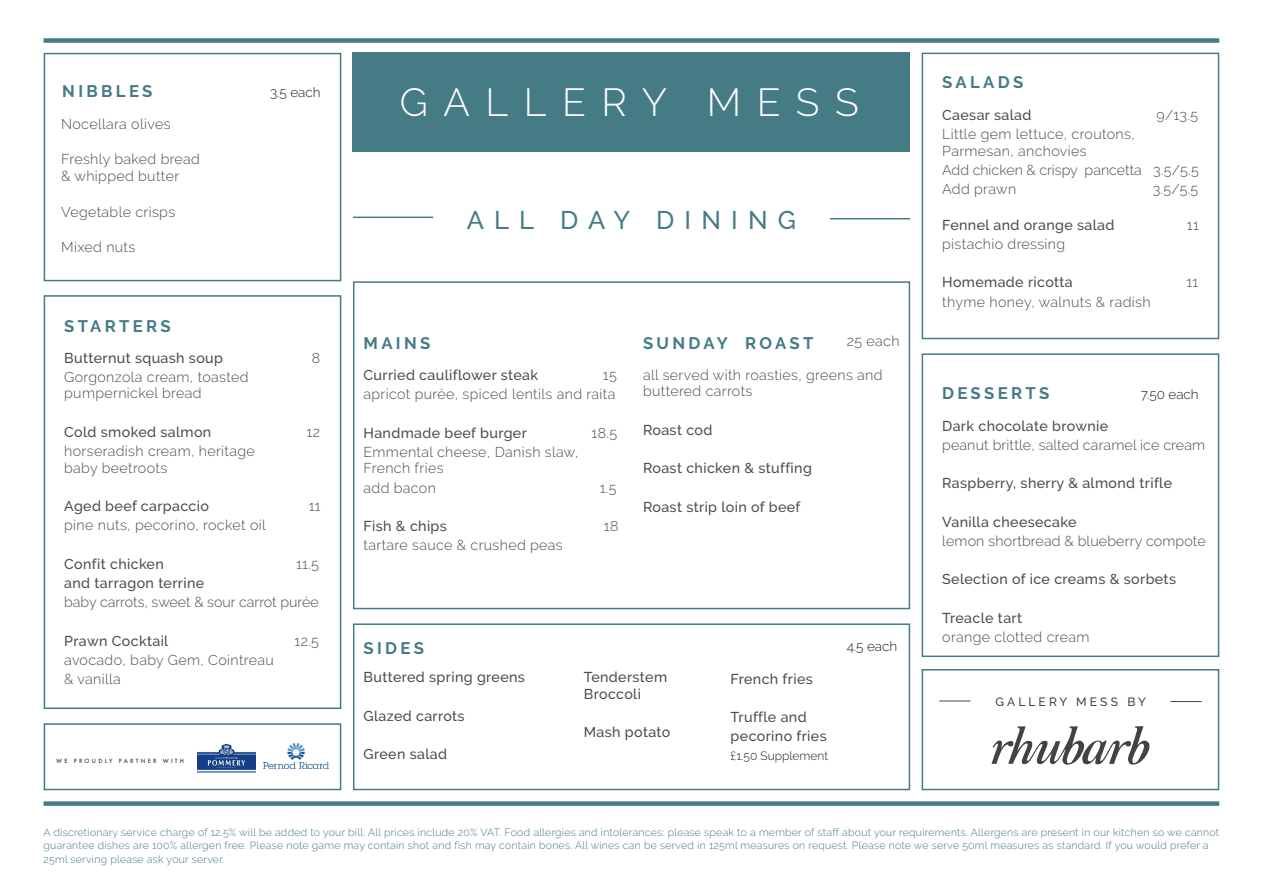
<style>
.page{position:relative;width:1263px;height:893px;background:#fff}
.page>*{position:absolute;margin:0;border:0;box-sizing:border-box;transform-origin:0 0}
.t1{font:300 39px "Raleway";letter-spacing:.4em;color:#fff}
.t2{font:500 25.5px "Raleway";letter-spacing:.4em;color:#447b85}
.t3{font:700 16.65px "Raleway";letter-spacing:.2em;color:#447b85}
.t4{font:300 14.25px/16.5px "Raleway";letter-spacing:.025em;color:#4b4c4d}
.t5{font:500 14.25px/16.5px "Raleway";letter-spacing:.025em;color:#4b4c4d}
.t6{font:300 14.25px "Raleway";color:#4b4c4d}
.t7{font:300 13.5px "Raleway";color:#231f20}
.t8{font:300 12px "Raleway";color:#231f20}
.t9{font:500 12px "Raleway";letter-spacing:.26em;color:#231f20}
.t10{font:300 10.5px/13.5px "Raleway";letter-spacing:.025em;color:#447b85}
.t11{font:500 5.7px "Futura";letter-spacing:.4em;color:#3f3f3f}
</style>
<div class="page">
<hr style="left:353px;top:217px;width:80px;height:1px;background:#447b85">
<hr style="left:830px;top:218px;width:80px;height:1px;background:#447b85">
<div style="left:44px;top:53px;width:297px;height:228px;border:2px solid #447b85"></div>
<div style="left:922px;top:53px;width:297px;height:286px;border:2px solid #447b85"></div>
<div style="left:44px;top:295px;width:297px;height:414px;border:2px solid #447b85"></div>
<div style="left:44px;top:723px;width:297px;height:67px;border:2px solid #447b85"></div>
<div style="left:922px;top:353px;width:297px;height:304px;border:2px solid #447b85"></div>
<div style="left:922px;top:669px;width:297px;height:121px;border:2px solid #447b85"></div>
<div style="left:353px;top:281px;width:557px;height:328px;border:2px solid #447b85"></div>
<div style="left:353px;top:623px;width:557px;height:167px;border:2px solid #447b85"></div>
<div style="left:353px;top:53px;width:557px;height:99px;background:#447b85"></div>
<div style="left:44px;top:38px;width:1175px;height:5px;background:#447b85"></div>
<div style="left:44px;top:801px;width:1175px;height:5px;background:#447b85"></div>
<img style="left:264px;top:743px;width:65px;height:25px">
<img style="left:198px;top:743px;width:58px;height:30px">
<hr style="left:939px;top:701px;width:31px;height:1px;background:#231f20">
<hr style="left:1170px;top:701px;width:31px;height:1px;background:#231f20">
<svg style="left:991px;top:726px;width:159px;height:39px"></svg>
<p class="t3" style="left:62px;top:82px;width:92px">NIBBLES</p>
<p class="t7" style="left:270px;top:85px;width:52px">3.5 each</p>
<p class="t4" style="left:61px;top:115px;width:111px">Nocellara olives</p>
<p class="t4" style="left:61px;top:151px;width:140px">Freshly baked bread &amp; whipped butter</p>
<p class="t4" style="left:61px;top:203px;width:115px">Vegetable crisps</p>
<p class="t4" style="left:61px;top:239px;width:76px">Mixed nuts</p>
<p class="t3" style="left:64px;top:316px;width:108px">STARTERS</p>
<p class="t5" style="left:64px;top:349px;width:160px">Butternut squash soup</p>
<p class="t4" style="left:312px;top:349px;width:10px">8</p>
<p class="t4" style="left:64px;top:368px;width:186px">Gorgonzola cream, toasted pumpernickel bread</p>
<p class="t5" style="left:64px;top:423px;width:149px">Cold smoked salmon</p>
<p class="t4" style="left:306px;top:423px;width:15px">12</p>
<p class="t4" style="left:64px;top:443px;width:192px">horseradish cream, heritage baby beetroots</p>
<p class="t5" style="left:64px;top:498px;width:146px">Aged beef carpaccio</p>
<p class="t4" style="left:309px;top:498px;width:13px">11</p>
<p class="t4" style="left:64px;top:517px;width:203px">pine nuts, pecorino, rocket oil</p>
<p class="t5" style="left:64px;top:555px;width:101px">Confit chicken</p>
<p class="t4" style="left:296px;top:555px;width:24px">11.5</p>
<p class="t5" style="left:64px;top:575px;width:142px">and tarragon terrine</p>
<p class="t6" style="left:64px;top:594px;width:256px">baby carrots, sweet &amp; sour carrot purée</p>
<p class="t5" style="left:64px;top:632px;width:106px">Prawn Cocktail</p>
<p class="t4" style="left:295px;top:632px;width:26px">12.5</p>
<p class="t4" style="left:64px;top:651px;width:211px">avocado, baby Gem, Cointreau</p>
<p class="t4" style="left:64px;top:671px;width:58px">&amp; vanilla</p>
<p class="t11" style="left:56px;top:756px;width:129px">WE PROUDLY PARTNER WITH</p>
<p class="t1" style="left:400px;top:79px;width:461px">GALLERY MESS</p>
<p class="t2" style="left:467px;top:205px;width:331px">ALL DAY DINING</p>
<p class="t4" style="left:847px;top:333px;width:54px">25 each</p>
<p class="t3" style="left:364px;top:333px;width:68px">MAINS</p>
<p class="t3" style="left:643px;top:333px;width:172px">SUNDAY ROAST</p>
<p class="t5" style="left:364px;top:367px;width:176px">Curried cauliflower steak</p>
<p class="t4" style="left:603px;top:367px;width:15px">15</p>
<p class="t4" style="left:364px;top:386px;width:253px">apricot purée, spiced lentils and raita</p>
<p class="t5" style="left:364px;top:424px;width:165px">Handmade beef burger</p>
<p class="t4" style="left:592px;top:424px;width:27px">18.5</p>
<p class="t4" style="left:364px;top:443px;width:216px">Emmental cheese, Danish slaw,<br>French fries</p>
<p class="t4" style="left:364px;top:479px;width:74px">add bacon</p>
<p class="t4" style="left:600px;top:479px;width:18px">1.5</p>
<p class="t5" style="left:364px;top:518px;width:85px">Fish &amp; chips</p>
<p class="t4" style="left:604px;top:518px;width:16px">18</p>
<p class="t4" style="left:364px;top:537px;width:201px">tartare sauce &amp; crushed peas</p>
<p class="t4" style="left:643px;top:367px;width:241px">all served with roasties, greens and buttered carrots</p>
<p class="t5" style="left:643px;top:422px;width:71px">Roast cod</p>
<p class="t5" style="left:643px;top:460px;width:170px">Roast chicken &amp; stuffing</p>
<p class="t5" style="left:643px;top:498px;width:159px">Roast strip loin of beef</p>
<p class="t3" style="left:364px;top:638px;width:62px">SIDES</p>
<p class="t7" style="left:847px;top:638px;width:52px">4.5 each</p>
<p class="t5" style="left:364px;top:669px;width:163px">Buttered spring greens</p>
<p class="t5" style="left:364px;top:708px;width:103px">Glazed carrots</p>
<p class="t5" style="left:364px;top:746px;width:85px">Green salad</p>
<p class="t5" style="left:584px;top:669px;width:85px">Tenderstem<br>Broccoli</p>
<p class="t5" style="left:584px;top:724px;width:88px">Mash potato</p>
<p class="t5" style="left:731px;top:670px;width:84px">French fries</p>
<p class="t5" style="left:731px;top:709px;width:78px">Truffle and</p>
<p class="t5" style="left:731px;top:728px;width:98px">pecorino fries</p>
<p class="t8" style="left:731px;top:749px;width:99px">£1.50 Supplement</p>
<p class="t3" style="left:942px;top:73px;width:83px">SALADS</p>
<p class="t5" style="left:942px;top:107px;width:91px">Caesar salad</p>
<p class="t4" style="left:1156px;top:107px;width:43px">9/13.5</p>
<p class="t4" style="left:942px;top:126px;width:194px">Little gem lettuce, croutons,<br>Parmesan, anchovies</p>
<p class="t6" style="left:942px;top:161px;width:258px">Add chicken &amp; crispy pancetta 3.5/5.5</p>
<p class="t4" style="left:942px;top:181px;width:76px">Add prawn</p>
<p class="t4" style="left:1153px;top:181px;width:47px">3.5/5.5</p>
<p class="t5" style="left:942px;top:216px;width:174px">Fennel and orange salad</p>
<p class="t4" style="left:1187px;top:216px;width:13px">11</p>
<p class="t4" style="left:942px;top:236px;width:124px">pistachio dressing</p>
<p class="t5" style="left:942px;top:274px;width:132px">Homemade ricotta</p>
<p class="t4" style="left:1186px;top:274px;width:13px">11</p>
<p class="t4" style="left:942px;top:293px;width:210px">thyme honey, walnuts &amp; radish</p>
<p class="t3" style="left:942px;top:384px;width:109px">DESSERTS</p>
<p class="t5" style="left:942px;top:417px;width:167px">Dark chocolate brownie</p>
<p class="t4" style="left:942px;top:436px;width:264px">peanut brittle, salted caramel ice cream</p>
<p class="t5" style="left:942px;top:475px;width:231px">Raspberry, sherry &amp; almond trifle</p>
<p class="t5" style="left:942px;top:513px;width:136px">Vanilla cheesecake</p>
<p class="t4" style="left:942px;top:533px;width:265px">lemon shortbread &amp; blueberry compote</p>
<p class="t5" style="left:942px;top:571px;width:235px">Selection of ice creams &amp; sorbets</p>
<p class="t5" style="left:942px;top:610px;width:81px">Treacle tart</p>
<p class="t4" style="left:942px;top:629px;width:149px">orange clotted cream</p>
<p class="t7" style="left:1141px;top:387px;width:59px">7.50 each</p>
<p class="t9" style="left:995px;top:695px;width:152px">GALLERY MESS BY</p>
<p class="t10" style="left:44px;top:825px;width:1177px">A discretionary service charge of 12.5% will be added to your bill. All prices include 20% VAT. Food allergies and intolerances: please speak to a member of staff about your requirements. Allergens are present in our kitchen so we cannot guarantee dishes are 100% allergen free. Please note game may contain shot and fish may contain bones. All wines can be served in 125ml measures on request. Please note we serve 50ml measures as standard. If you would prefer a<br>25ml serving please ask your server.</p>
</div>
